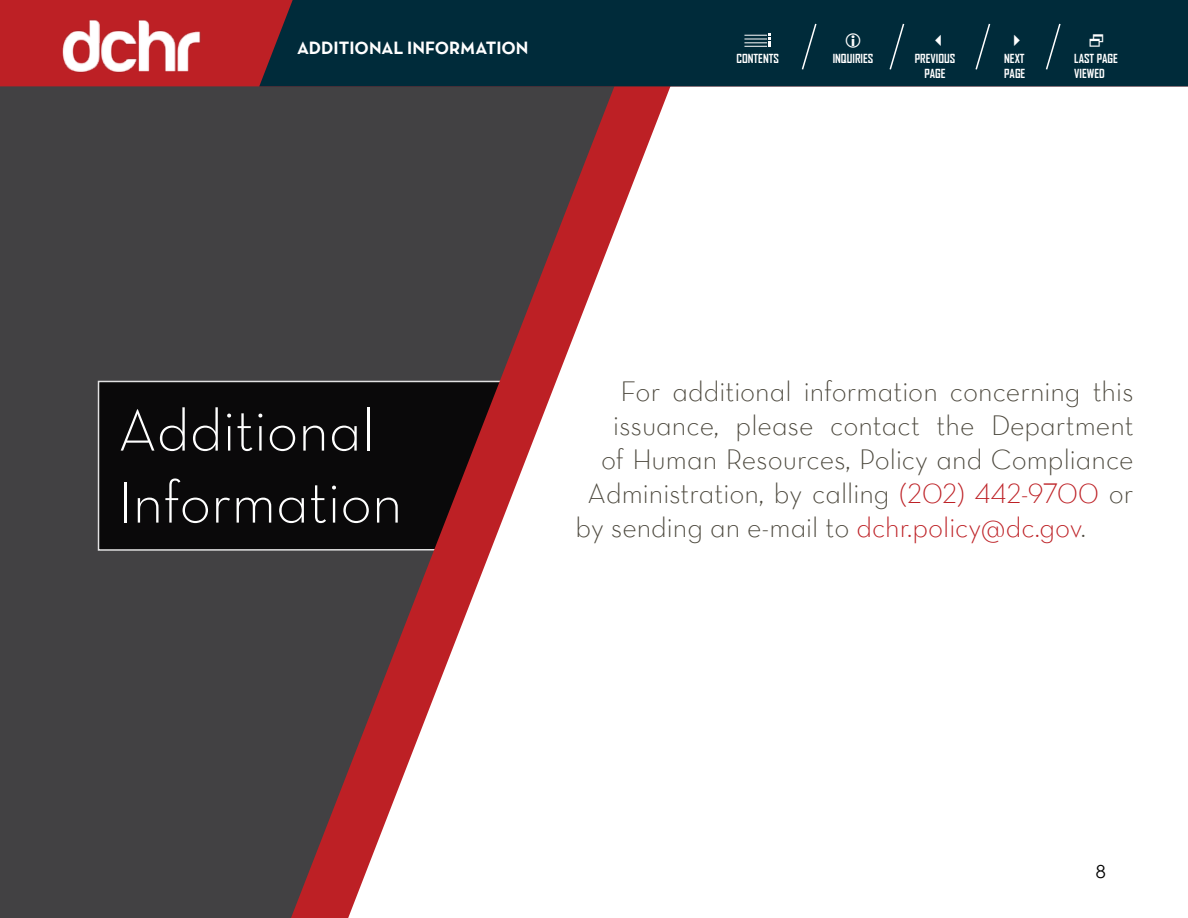
<style>
.page{position:relative;width:1188px;height:918px;background:#fff}
.page>*{position:absolute;margin:0;border:0;box-sizing:border-box;transform-origin:0 0}
.t1{font:60px/72px "Neutra Text Light Alt";color:#fff}
.t2{font:28.5px "Neutra Text Light Alt";color:#4c483d}
.t3{font:18px "Neutra Text TF Bold Alt";color:#fff}
.t4{font:18px "Century Gothic";color:#000}
.t5{font:700 12px/14.4px "Agency FB";color:#fff}
.s1{color:#bd2025}
</style>
<div class="page">
<div style="left:0;top:86px;width:291px;height:832px;background:#424143"></div>
<div style="left:97px;top:380px;width:194px;height:172px;background:#0a090a"></div>
<svg style="left:291px;top:86px;width:413px;height:832px"></svg>
<div style="left:0;top:0;width:259px;height:86px;background:#bd2025"></div>
<img style="left:54px;top:13px;width:150px;height:68px">
<div style="left:259px;top:0;width:929px;height:86px;background:#002b3a"></div>
<svg style="left:801px;top:22px;width:17px;height:49px"></svg>
<svg style="left:888px;top:22px;width:17px;height:49px"></svg>
<svg style="left:974px;top:22px;width:17px;height:49px"></svg>
<svg style="left:1045px;top:22px;width:17px;height:49px"></svg>
<svg style="left:744px;top:33px;width:27px;height:14px"></svg>
<svg style="left:846px;top:34px;width:14px;height:14px"></svg>
<svg style="left:1090px;top:34px;width:13px;height:12px"></svg>
<svg style="left:935px;top:35px;width:6px;height:11px"></svg>
<svg style="left:1014px;top:35px;width:6px;height:11px"></svg>
<p class="t3" style="left:297px;top:37px;width:233px">ADDITIONAL INFORMATION</p>
<p class="t5" style="left:737px;top:51px;width:44px">CONTENTS</p>
<p class="t5" style="left:833px;top:51px;width:42px">INQUIRIES</p>
<p class="t5" style="left:915px;top:51px;width:42px;text-align:center">PREVIOUS<br>PAGE</p>
<p class="t5" style="left:1004px;top:51px;width:23px">NEXT<br>PAGE</p>
<p class="t5" style="left:1074px;top:51px;width:45px">LAST PAGE<br>VIEWED</p>
<h1 class="t1" style="left:118px;top:393px;width:286px">Additional<br>Information</h1>
<p class="t2" style="left:621px;top:374px;width:514px">For additional information concerning this</p>
<p class="t2" style="left:613px;top:408px;width:522px">issuance, please contact the Department</p>
<p class="t2" style="left:601px;top:442px;width:534px">of Human Resources, Policy and Compliance</p>
<p class="t2" style="left:588px;top:476px;width:548px">Administration, by calling <span class="s1">(202) 442-9700</span> or</p>
<p class="t2" style="left:576px;top:510px;width:512px">by sending an e-mail to <span class="s1">dchr.policy@dc.gov</span>.</p>
<p class="t4" style="left:1096px;top:858px;width:11px">8</p>
</div>
